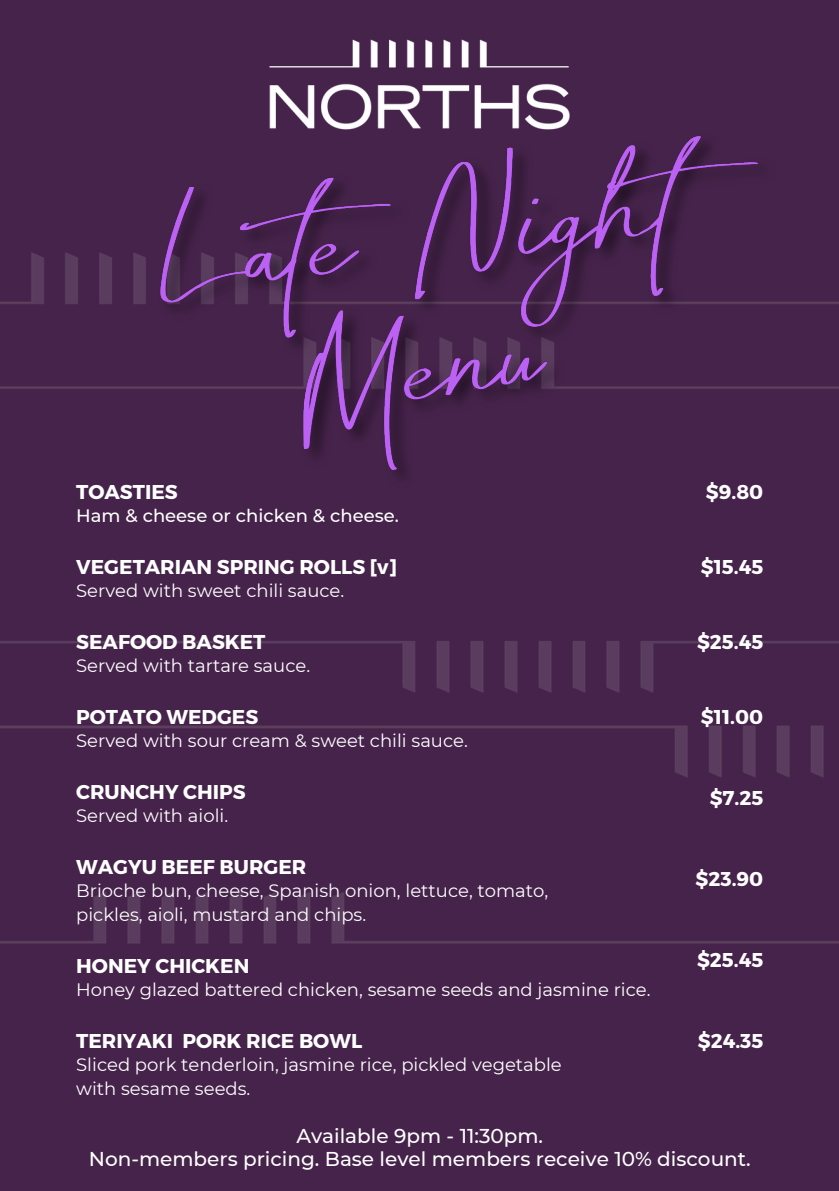
<style>
.page{position:relative;width:839px;height:1191px;background:#fff}
.page>*{position:absolute;margin:0;border:0;box-sizing:border-box;transform-origin:0 0}
.t1{font:700 20px "Montserrat";color:#fff}
.t2{font:500 20px "Montserrat";color:#fff}
.t3{font:18px "Montserrat";color:#fff}
.t4{font:500 18px "Montserrat";color:#fff}
</style>
<div class="page">
<div style="left:0;top:0;width:838px;height:1191px;background:#46234b"></div>
<img style="left:263px;top:10px;width:313px;height:99px">
<img style="left:138px;top:109px;width:665px;height:287px">
<img style="left:278px;top:276px;width:307px;height:230px">
<p class="t1" style="left:76px;top:479px;width:103px">TOASTIES</p>
<p class="t4" style="left:76px;top:504px;width:324px">Ham &amp; cheese or chicken &amp; cheese.</p>
<p class="t1" style="left:76px;top:554px;width:322px">VEGETARIAN SPRING ROLLS [v]</p>
<p class="t3" style="left:76px;top:579px;width:269px">Served with sweet chili sauce.</p>
<p class="t1" style="left:76px;top:629px;width:191px">SEAFOOD BASKET</p>
<p class="t3" style="left:76px;top:654px;width:235px">Served with tartare sauce.</p>
<p class="t1" style="left:76px;top:704px;width:183px">POTATO WEDGES</p>
<p class="t3" style="left:76px;top:729px;width:393px">Served with sour cream &amp; sweet chili sauce.</p>
<p class="t1" style="left:76px;top:779px;width:171px">CRUNCHY CHIPS</p>
<p class="t3" style="left:76px;top:804px;width:153px">Served with aioli.</p>
<p class="t1" style="left:76px;top:854px;width:231px">WAGYU BEEF BURGER</p>
<p class="t3" style="left:76px;top:879px;width:473px">Brioche bun, cheese, Spanish onion, lettuce, tomato,</p>
<p class="t3" style="left:76px;top:903px;width:291px">pickles, aioli, mustard and chips.</p>
<p class="t1" style="left:76px;top:953px;width:175px">HONEY CHICKEN</p>
<p class="t3" style="left:76px;top:978px;width:576px">Honey glazed battered chicken, sesame seeds and jasmine rice.</p>
<p class="t1" style="left:76px;top:1028px;width:287px">TERIYAKI PORK RICE BOWL</p>
<p class="t3" style="left:76px;top:1053px;width:487px">Sliced pork tenderloin, jasmine rice, pickled vegetable</p>
<h2 class="t3" style="left:76px;top:1077px;width:176px">with sesame seeds.</h2>
<h2 class="t2" style="left:296px;top:1124px;width:248px">Available 9pm - 11:30pm.</h2>
<h2 class="t1" style="left:706px;top:479px;width:59px">$9.80</h2>
<h2 class="t1" style="left:700px;top:554px;width:64px">$15.45</h2>
<h2 class="t1" style="left:697px;top:629px;width:68px">$25.45</h2>
<h2 class="t1" style="left:701px;top:704px;width:64px">$11.00</h2>
<h2 class="t1" style="left:709px;top:785px;width:55px">$7.25</h2>
<h2 class="t1" style="left:695px;top:866px;width:69px">$23.90</h2>
<h2 class="t1" style="left:697px;top:947px;width:68px">$25.45</h2>
<h2 class="t1" style="left:697px;top:1028px;width:67px">$24.35</h2>
<h2 class="t2" style="left:89px;top:1147px;width:663px">Non-members pricing. Base level members receive 10% discount.</h2>
</div>
